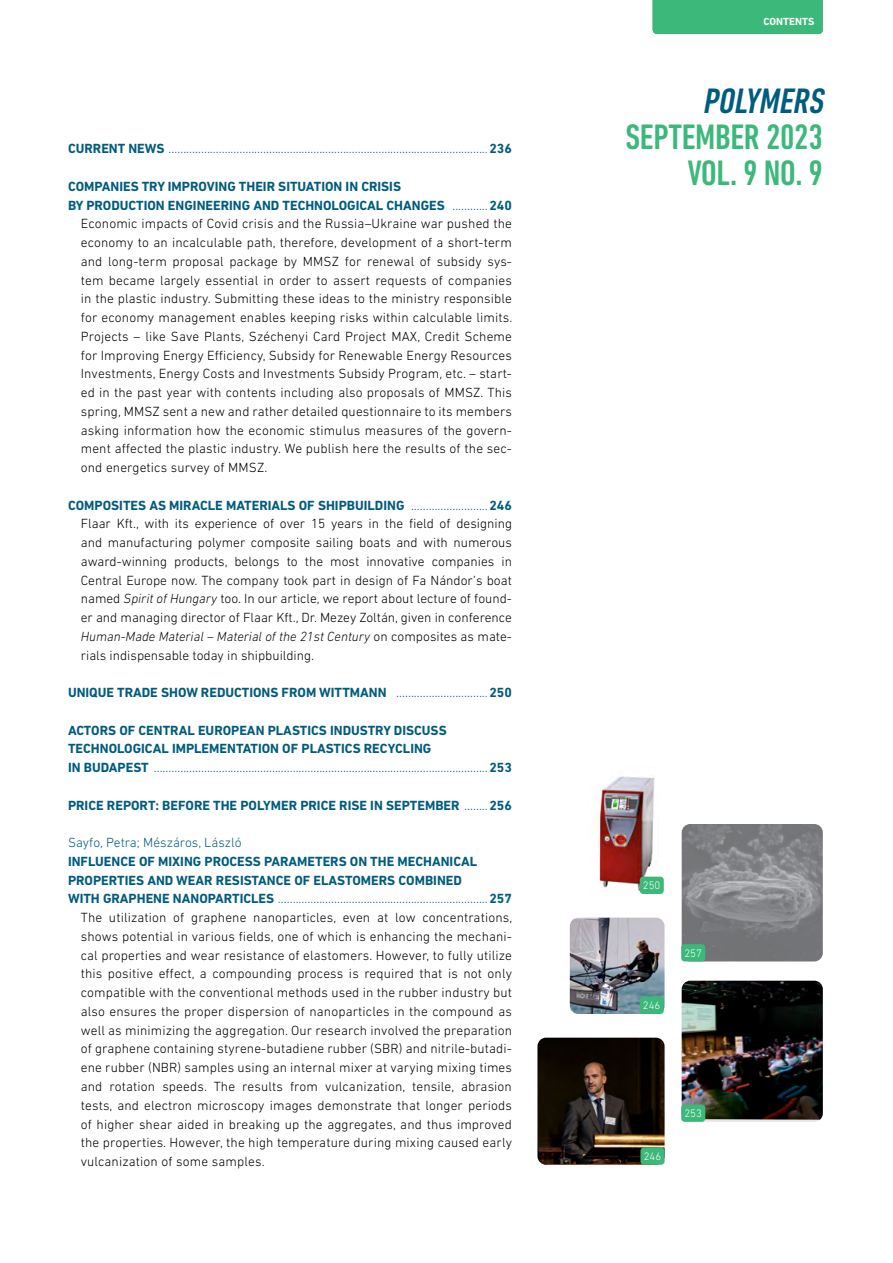
<style>
.page{position:relative;width:893px;height:1263px;background:#fff}
.page>*{position:absolute;margin:0;border:0;box-sizing:border-box;transform-origin:0 0}
.t1{font:500 condensed 36px/36px "DIN Next LT Pro";letter-spacing:-.01em;color:#3bb87a;text-align:right}
.t2{font:italic 500 condensed 36px "DIN Next LT Pro";color:#005c7e}
.t3{font:300 13.5px/18.8px "DIN Next LT Pro";letter-spacing:.01em;color:#000;text-align:justify}
.t4{font:700 13.5px/18.8px "DIN Next LT Pro";color:#005c7e}
.t5{font:300 13.5px "DIN Next LT Pro";color:#005c7e}
.t6{font:300 10.95px "DIN Next LT Pro";color:#fff}
.t7{font:700 10.5px "DIN Next LT Pro";color:#fff}
.s1{font-style:italic}
</style>
<div class="page">
<img style="left:597px;top:776px;width:62px;height:118px">
<div style="left:653px;top:0;width:170px;height:34px;background:#3bb87a"></div>
<img style="left:537px;top:1038px;width:128px;height:127px">
<img style="left:570px;top:918px;width:95px;height:96px">
<img style="left:682px;top:824px;width:141px;height:137px">
<img style="left:682px;top:981px;width:141px;height:139px">
<div style="left:640px;top:1147px;width:25px;height:18px;background:#3bb87a;border-radius:3px"></div>
<div style="left:681px;top:1104px;width:24px;height:18px;background:#3bb87a;border-radius:3px"></div>
<div style="left:681px;top:944px;width:24px;height:17px;background:#3bb87a;border-radius:3px"></div>
<div style="left:640px;top:877px;width:24px;height:17px;background:#3bb87a;border-radius:3px"></div>
<div style="left:640px;top:997px;width:24px;height:17px;background:#3bb87a;border-radius:3px"></div>
<p class="t4" style="left:68px;top:139px;width:98px">CURRENT NEWS</p>
<p class="t4" style="left:489px;top:139px;width:24px">236</p>
<p class="t4" style="left:68px;top:177px;width:378px">COMPANIES TRY IMPROVING THEIR SITUATION IN CRISIS<br>BY PRODUCTION ENGINEERING AND TECHNOLOGICAL CHANGES</p>
<p class="t4" style="left:489px;top:196px;width:24px">240</p>
<p class="t3" style="left:81px;top:214px;width:433px">Economic impacts of Covid crisis and the Russia–Ukraine war pushed the economy to an incalculable path, therefore, development of a short-term and long-term proposal package by MMSZ for renewal of subsidy sys&shy;tem became largely essential in order to assert requests of companies in the plastic industry. Submitting these ideas to the ministry responsible for economy management enables keeping risks within calculable limits.<br>Projects – like Save Plants, Széchenyi Card Project MAX, Credit Scheme for Improving Energy Efficiency, Subsidy for Renewable Energy Resources Investments, Energy Costs and Investments Subsidy Program, etc. – start&shy;ed in the past year with contents including also proposals of MMSZ. This spring, MMSZ sent a new and rather detailed questionnaire to its members asking information how the economic stimulus measures of the govern&shy;ment affected the plastic industry. We publish here the results of the sec&shy;ond energetics survey of MMSZ.</p>
<p class="t4" style="left:68px;top:496px;width:338px">COMPOSITES AS MIRACLE MATERIALS OF SHIPBUILDING</p>
<p class="t4" style="left:489px;top:496px;width:24px">246</p>
<p class="t3" style="left:81px;top:514px;width:433px">Flaar Kft., with its experience of over 15 years in the field of designing and manufacturing polymer composite sailing boats and with numerous award-winning products, belongs to the most innovative companies in Central Europe now. The company took part in design of Fa Nándor’s boat named <span class="s1">Spirit of Hungary</span> too. In our article, we report about lecture of found&shy;er and managing director of Flaar Kft., Dr. Mezey Zoltán, given in conference <span class="s1">Human-Made Material – Material of the 21st Century</span> on composites as mate&shy;rials indispensable today in shipbuilding.</p>
<p class="t4" style="left:68px;top:683px;width:320px">UNIQUE TRADE SHOW REDUCTIONS FROM WITTMANN</p>
<p class="t4" style="left:489px;top:683px;width:24px">250</p>
<p class="t4" style="left:68px;top:721px;width:380px">ACTORS OF CENTRAL EUROPEAN PLASTICS INDUSTRY DISCUSS<br>TECHNOLOGICAL IMPLEMENTATION OF PLASTICS RECYCLING<br>IN BUDAPEST</p>
<p class="t4" style="left:489px;top:758px;width:24px">253</p>
<p class="t4" style="left:68px;top:796px;width:393px">PRICE REPORT: BEFORE THE POLYMER PRICE RISE IN SEPTEMBER</p>
<p class="t4" style="left:489px;top:796px;width:24px">256</p>
<p class="t5" style="left:68px;top:835px;width:175px">Sayfo, Petra; Mészáros, László</p>
<p class="t4" style="left:68px;top:852px;width:411px">INFLUENCE OF MIXING PROCESS PARAMETERS ON THE MECHANICAL<br>PROPERTIES AND WEAR RESISTANCE OF ELASTOMERS COMBINED<br>WITH GRAPHENE NANOPARTICLES</p>
<p class="t4" style="left:489px;top:889px;width:24px">257</p>
<p class="t3" style="left:81px;top:908px;width:433px">The utilization of graphene nanoparticles, even at low concentrations, shows potential in various fields, one of which is enhancing the mechani&shy;cal properties and wear resistance of elastomers. However, to fully utilize this positive effect, a compounding process is required that is not only compatible with the conventional methods used in the rubber industry but also ensures the proper dispersion of nanoparticles in the compound as well as minimizing the aggregation. Our research involved the preparation of graphene containing styrene-butadiene rubber (SBR) and nitrile-butadi&shy;ene rubber (NBR) samples using an internal mixer at varying mixing times and rotation speeds. The results from vulcanization, tensile, abrasion tests, and electron microscopy images demonstrate that longer periods of higher shear aided in breaking up the aggregates, and thus improved the properties. However, the high temperature during mixing caused early vulcanization of some samples.</p>
<p class="t7" style="left:721px;top:15px;width:95px">TARTALOMJEGYZÉK</p>
<p class="t7" style="left:763px;top:15px;width:52px">CONTENTS</p>
<h1 class="t2" style="left:702px;top:81px;width:129px">POLYMERS</h1>
<h1 class="t1" style="left:626px;top:119px;width:199px">SEPTEMBER 2023<br>VOL. 9 NO. 9</h1>
<p class="t6" style="left:643px;top:879px;width:19px">250</p>
<p class="t6" style="left:643px;top:999px;width:19px">246</p>
<p class="t6" style="left:684px;top:947px;width:19px">257</p>
<p class="t6" style="left:644px;top:1150px;width:19px">246</p>
<p class="t6" style="left:684px;top:1107px;width:19px">253</p>
</div>
